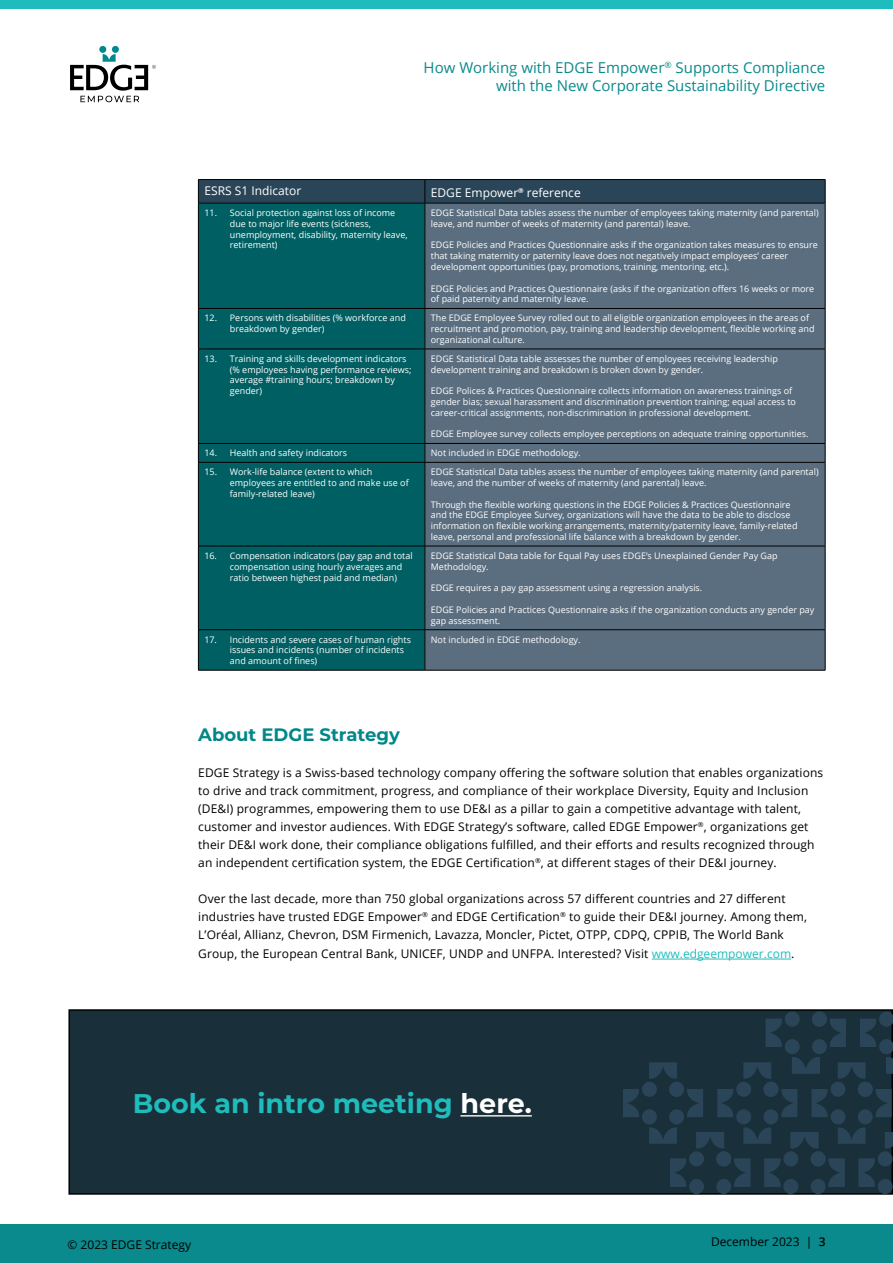
<style>
.page{position:relative;width:893px;height:1263px;background:#fff}
.page>*{position:absolute;margin:0;border:0;box-sizing:border-box;transform-origin:0 0}
.t1{font:700 27px "Montserrat";color:#1fbcbc}
.t2{font:700 18px "Montserrat";color:#00878a}
.t3{font:15px/18px "Open Sans";color:#0a8a8c;text-align:right}
.t4{font:12px/18px "Open Sans";letter-spacing:.01em;color:#000}
.t5{font:12px "Open Sans";color:#fff}
.t6{font:9px/10.8px "Open Sans";color:#fff}
.s1{color:#1fbcbc}
.s2{color:#fff}
.s3{font-weight:600}
</style>
<div class="page">
<div style="left:1px;top:0;width:892px;height:9px;background:#1fbcbc"></div>
<svg style="left:70px;top:46px;width:86px;height:56px"></svg>
<div style="left:0;top:1225px;width:893px;height:38px;background:#0a8a8c"></div>
<div style="left:199px;top:204px;width:226px;height:466px;background:#005f62"></div>
<div style="left:426px;top:204px;width:399px;height:466px;background:#5b6e7f"></div>
<hr style="left:198px;top:179px;width:227px;height:1px;background:#000">
<hr style="left:425px;top:179px;width:400px;height:1px;background:#000">
<div style="left:198px;top:180px;width:628px;height:23px;background:#2b4558"></div>
<hr style="left:198px;top:203px;width:227px;height:1px;background:#000">
<hr style="left:198px;top:203px;width:1px;height:105px;background:#000">
<hr style="left:425px;top:203px;width:400px;height:1px;background:#000">
<hr style="left:425px;top:203px;width:1px;height:105px;background:#000">
<hr style="left:825px;top:203px;width:1px;height:105px;background:#000">
<hr style="left:198px;top:308px;width:227px;height:1px;background:#000">
<hr style="left:198px;top:309px;width:1px;height:40px;background:#000">
<hr style="left:425px;top:308px;width:400px;height:1px;background:#000">
<hr style="left:425px;top:309px;width:1px;height:40px;background:#000">
<hr style="left:825px;top:309px;width:1px;height:40px;background:#000">
<hr style="left:198px;top:349px;width:227px;height:1px;background:#000">
<hr style="left:198px;top:349px;width:1px;height:94px;background:#000">
<hr style="left:425px;top:349px;width:400px;height:1px;background:#000">
<hr style="left:425px;top:349px;width:1px;height:94px;background:#000">
<hr style="left:825px;top:349px;width:1px;height:94px;background:#000">
<hr style="left:198px;top:443px;width:227px;height:1px;background:#000">
<svg style="left:198px;top:444px;width:1px;height:18px"></svg>
<hr style="left:425px;top:443px;width:400px;height:1px;background:#000">
<svg style="left:425px;top:444px;width:1px;height:18px"></svg>
<svg style="left:825px;top:444px;width:1px;height:18px"></svg>
<hr style="left:198px;top:462px;width:227px;height:1px;background:#000">
<hr style="left:198px;top:462px;width:1px;height:84px;background:#000">
<hr style="left:425px;top:462px;width:400px;height:1px;background:#000">
<hr style="left:425px;top:462px;width:1px;height:84px;background:#000">
<hr style="left:825px;top:462px;width:1px;height:84px;background:#000">
<hr style="left:198px;top:546px;width:227px;height:1px;background:#000">
<hr style="left:198px;top:546px;width:1px;height:83px;background:#000">
<hr style="left:425px;top:546px;width:400px;height:1px;background:#000">
<hr style="left:425px;top:546px;width:1px;height:83px;background:#000">
<hr style="left:825px;top:546px;width:1px;height:83px;background:#000">
<hr style="left:198px;top:629px;width:227px;height:1px;background:#000">
<hr style="left:198px;top:630px;width:1px;height:40px;background:#000">
<hr style="left:425px;top:629px;width:400px;height:1px;background:#000">
<hr style="left:425px;top:630px;width:1px;height:40px;background:#000">
<hr style="left:825px;top:630px;width:1px;height:40px;background:#000">
<hr style="left:198px;top:670px;width:227px;height:1px;background:#000">
<hr style="left:425px;top:670px;width:400px;height:1px;background:#000">
<div style="left:69px;top:1010px;width:823px;height:184px;background:#192f39"></div>
<div style="left:68px;top:1009px;width:825px;height:186px;border:2px solid #000"></div>
<hr style="left:460px;top:1115px;width:72px;height:1px;background:#fff">
<svg style="left:623px;top:1011px;width:270px;height:183px"></svg>
<hr style="left:652px;top:959px;width:139px;height:1px;background:#1fbcbc">
<h3 class="t3" style="left:424px;top:58px;width:403px">How Working with EDGE Empower<sup>®</sup> Supports Compliance with the New Corporate Sustainability Directive</h3>
<h3 class="t5" style="left:204px;top:182px;width:98px">ESRS S1 Indicator</h3>
<h3 class="t5" style="left:431px;top:185px;width:151px">EDGE Empower<sup>®</sup> reference</h3>
<p class="t6" style="left:230px;top:207px;width:179px;text-indent:-25px">11. Social protection against loss of income due to major life events (sickness, unemployment, disability, maternity leave, retirement)</p>
<p class="t6" style="left:431px;top:207px;width:389px">EDGE Statistical Data tables assess the number of employees taking maternity (and parental) leave, and number of weeks of maternity (and parental) leave.</p>
<p class="t6" style="left:431px;top:240px;width:388px">EDGE Policies and Practices Questionnaire asks if the organization takes measures to ensure that taking maternity or paternity leave does not negatively impact employees’ career development opportunities (pay, promotions, training, mentoring, etc.).</p>
<p class="t6" style="left:431px;top:283px;width:385px">EDGE Policies and Practices Questionnaire (asks if the organization offers 16 weeks or more of paid paternity and maternity leave.</p>
<p class="t6" style="left:230px;top:312px;width:178px;text-indent:-25px">12. Persons with disabilities (% workforce and breakdown by gender)</p>
<p class="t6" style="left:431px;top:312px;width:385px">The EDGE Employee Survey rolled out to all eligible organization employees in the areas of recruitment and promotion, pay, training and leadership development, flexible working and organizational culture.</p>
<p class="t6" style="left:230px;top:353px;width:183px;text-indent:-25px">13. Training and skills development indicators (% employees having performance reviews; average #training hours; breakdown by gender)</p>
<p class="t6" style="left:431px;top:353px;width:348px">EDGE Statistical Data table assesses the number of employees receiving leadership development training and breakdown is broken down by gender.</p>
<p class="t6" style="left:431px;top:385px;width:367px">EDGE Polices &amp; Practices Questionnaire collects information on awareness trainings of gender bias; sexual harassment and discrimination prevention training; equal access to career-critical assignments, non-discrimination in professional development.</p>
<p class="t6" style="left:431px;top:428px;width:379px">EDGE Employee survey collects employee perceptions on adequate training opportunities.</p>
<p class="t6" style="left:204px;top:447px;width:144px">14. Health and safety indicators</p>
<p class="t6" style="left:431px;top:447px;width:151px">Not included in EDGE methodology.</p>
<p class="t6" style="left:230px;top:466px;width:180px;text-indent:-25px">15. Work-life balance (extent to which employees are entitled to and make use of family-related leave)</p>
<p class="t6" style="left:431px;top:466px;width:389px">EDGE Statistical Data tables assess the number of employees taking maternity (and parental) leave, and the number of weeks of maternity (and parental) leave.</p>
<p class="t6" style="left:431px;top:499px;width:368px">Through the flexible working questions in the EDGE Policies &amp; Practices Questionnaire and the EDGE Employee Survey, organizations will have the data to be able to disclose information on flexible working arrangements, maternity/paternity leave, family-related leave, personal and professional life balance with a breakdown by gender.</p>
<p class="t6" style="left:230px;top:550px;width:184px;text-indent:-25px">16. Compensation indicators (pay gap and total compensation using hourly averages and ratio between highest paid and median)</p>
<p class="t6" style="left:431px;top:550px;width:348px">EDGE Statistical Data table for Equal Pay uses EDGE’s Unexplained Gender Pay Gap<br>Methodology.</p>
<p class="t6" style="left:431px;top:582px;width:273px">EDGE requires a pay gap assessment using a regression analysis.</p>
<p class="t6" style="left:431px;top:604px;width:385px">EDGE Policies and Practices Questionnaire asks if the organization conducts any gender pay gap assessment.</p>
<p class="t6" style="left:230px;top:634px;width:183px;text-indent:-25px">17. Incidents and severe cases of human rights issues and incidents (number of incidents and amount of fines)</p>
<p class="t6" style="left:431px;top:634px;width:151px">Not included in EDGE methodology.</p>
<h2 class="t2" style="left:198px;top:721px;width:203px">About EDGE Strategy</h2>
<p class="t4" style="left:198px;top:763px;width:626px">EDGE Strategy is a Swiss-based technology company offering the software solution that enables organizations to drive and track commitment, progress, and compliance of their workplace Diversity, Equity and Inclusion (DE&amp;I) programmes, empowering them to use DE&amp;I as a pillar to gain a competitive advantage with talent, customer and investor audiences. With EDGE Strategy’s software, called EDGE Empower<sup>®</sup>, organizations get their DE&amp;I work done, their compliance obligations fulfilled, and their efforts and results recognized through an independent certification system, the EDGE Certification<sup>®</sup>, at different stages of their DE&amp;I journey.</p>
<p class="t4" style="left:198px;top:889px;width:610px">Over the last decade, more than 750 global organizations across 57 different countries and 27 different industries have trusted EDGE Empower<sup>®</sup> and EDGE Certification<sup>®</sup> to guide their DE&amp;I journey. Among them,<br>L’Oréal, Allianz, Chevron, DSM Firmenich, Lavazza, Moncler, Pictet, OTPP, CDPQ, CPPIB, The World Bank</p>
<h3 class="t4" style="left:198px;top:944px;width:598px">Group, the European Central Bank, UNICEF, UNDP and UNFPA. Interested? Visit <span class="s1">www.edgeempower.com</span>.</h3>
<h1 class="t1" style="left:133px;top:1084px;width:400px">Book an intro meeting <span class="s2">here.</span></h1>
<h3 class="t4" style="left:68px;top:1235px;width:125px">© 2023 EDGE Strategy</h3>
<h3 class="t4" style="left:711px;top:1232px;width:116px">December 2023 | <span class="s3">3</span></h3>
</div>
